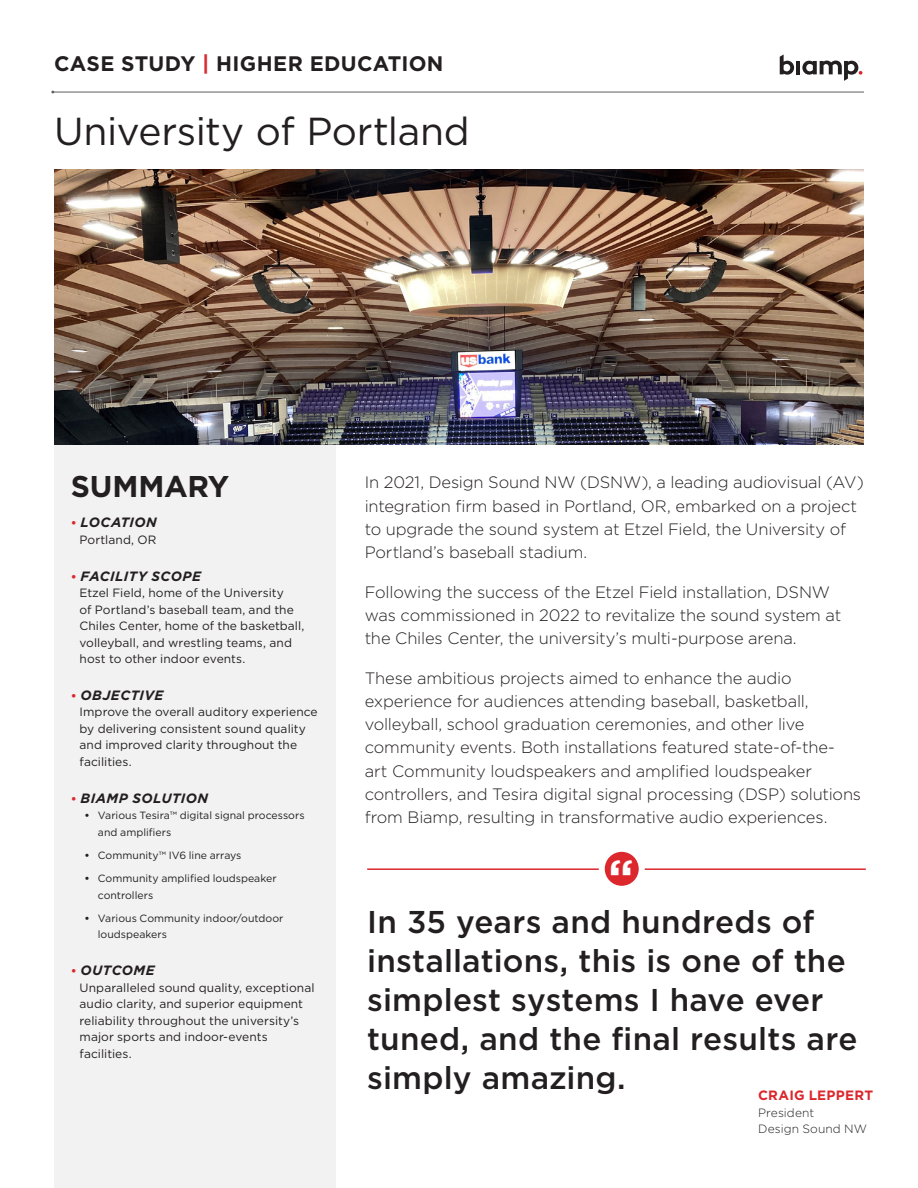
<style>
.page{position:relative;width:918px;height:1188px;background:#fff}
.page>*{position:absolute;margin:0;border:0;box-sizing:border-box;transform-origin:0 0}
.p_h2_red{font:700 46.5px "Gotham";color:#fff}
.p_h1{font:39px "Gotham";letter-spacing:-.01em;color:#231f20}
.p_body_quote{font:500 31.5px/39px "Gotham";letter-spacing:.005em;color:#231f20}
.p_h1-2{font:700 30px "Gotham";letter-spacing:-.01em;color:#231f20}
.p_h1-3{font:700 21px "Gotham";letter-spacing:.015em;color:#231f20}
.p_body{font:300 16.5px/23.2px "Gotham";letter-spacing:-.01em;color:#231f20}
.t1{font:italic 700 13.5px "Gotham";letter-spacing:.03em;color:#231f20}
.p_quote_name{font:700 13.5px "Gotham";letter-spacing:.015em;color:#dc272d}
.p_body_summary{font:12px/16.5px "Gotham";letter-spacing:.005em;color:#231f20}
.p_quote_title{font:300 12px "Gotham";letter-spacing:.005em;color:#231f20}
.t2{font:10.5px/16.5px "Gotham";color:#231f20}
.s1{color:#dc272d}
.s2{font-style:normal;font-size:12px;color:#dc272d}
.s3{font-weight:700}
</style>
<div class="page">
<div style="left:54px;top:445px;width:281px;height:743px;background:#f2f2f3"></div>
<svg style="left:780px;top:55px;width:14px;height:20px"></svg>
<hr style="left:796px;top:61px;width:4px;height:13px;background:#231f20">
<svg style="left:802px;top:61px;width:60px;height:20px"></svg>
<hr style="left:54px;top:92px;width:810px;height:1px;background:#5b5d61">
<hr style="left:367px;top:868px;width:499px;height:2px;background:#dc272d">
<svg style="left:602px;top:849px;width:40px;height:40px"></svg>
<div style="left:599px;top:846px;width:46px;height:46px;border:6px solid #fff;border-radius:50%"></div>
<img style="left:54px;top:170px;width:810px;height:275px">
<p class="p_h1-3" style="left:54px;top:49px;width:391px">CASE STUDY <span class="s1">|</span> HIGHER EDUCATION</p>
<p class="p_h1" style="left:54px;top:106px;width:417px">University of Portland</p>
<p class="p_h1-2" style="left:71px;top:467px;width:160px">SUMMARY</p>
<p class="t1" style="left:71px;top:514px;width:87px"><span class="s2">•</span> LOCATION</p>
<p class="p_body_summary" style="left:80px;top:531px;width:79px">Portland, OR</p>
<p class="t1" style="left:71px;top:567px;width:132px"><span class="s2">•</span> FACILITY SCOPE</p>
<p class="p_body_summary" style="left:80px;top:584px;width:226px">Etzel Field, home of the University<br>of Portland’s baseball team, and the Chiles Center, home of the basketball, volleyball, and wrestling teams, and host to other indoor events.</p>
<p class="t1" style="left:71px;top:686px;width:94px"><span class="s2">•</span> OBJECTIVE</p>
<p class="p_body_summary" style="left:80px;top:704px;width:240px">Improve the overall auditory experience by delivering consistent sound quality and improved clarity throughout the facilities.</p>
<p class="t1" style="left:71px;top:789px;width:139px"><span class="s2">•</span> BIAMP SOLUTION</p>
<p class="t2" style="left:98px;top:807px;width:208px;text-indent:-14px"><span class="s3">•</span> Various Tesira™ digital signal processors and amplifiers</p>
<p class="t2" style="left:84px;top:847px;width:159px"><span class="s3">•</span> Community™ IV6 line arrays</p>
<p class="t2" style="left:98px;top:870px;width:180px;text-indent:-14px"><span class="s3">•</span> Community amplified loudspeaker controllers</p>
<p class="t2" style="left:98px;top:910px;width:187px;text-indent:-14px"><span class="s3">•</span> Various Community indoor/outdoor loudspeakers</p>
<p class="t1" style="left:71px;top:961px;width:85px"><span class="s2">•</span> OUTCOME</p>
<p class="p_body_summary" style="left:80px;top:979px;width:237px">Unparalleled sound quality, exceptional audio clarity, and superior equipment reliability throughout the university’s major sports and indoor-events facilities.</p>
<p class="p_body" style="left:365px;top:470px;width:501px">In 2021, Design Sound NW (DSNW), a leading audiovisual (AV) integration firm based in Portland, OR, embarked on a project to upgrade the sound system at Etzel Field, the University of Portland’s baseball stadium.</p>
<p class="p_body" style="left:365px;top:580px;width:478px">Following the success of the Etzel Field installation, DSNW was commissioned in 2022 to revitalize the sound system at the Chiles Center, the university’s multi-purpose arena.</p>
<p class="p_body" style="left:365px;top:666px;width:498px">These ambitious projects aimed to enhance the audio experience for audiences attending baseball, basketball, volleyball, school graduation ceremonies, and other live community events. Both installations featured state-of-the&shy;art Community loudspeakers and amplified loudspeaker controllers, and Tesira digital signal processing (DSP) solutions from Biamp, resulting in transformative audio experiences.</p>
<p class="p_h2_red" style="left:608px;top:846px;width:27px">“</p>
<p class="p_body_quote" style="left:367px;top:902px;width:492px">In 35 years and hundreds of installations, this is one of the simplest systems I have ever tuned, and the final results are simply amazing.</p>
<p class="p_quote_name" style="left:758px;top:1087px;width:117px">CRAIG LEPPERT</p>
<p class="p_quote_title" style="left:758px;top:1105px;width:58px">President</p>
<p class="p_quote_title" style="left:758px;top:1121px;width:110px">Design Sound NW</p>
</div>
